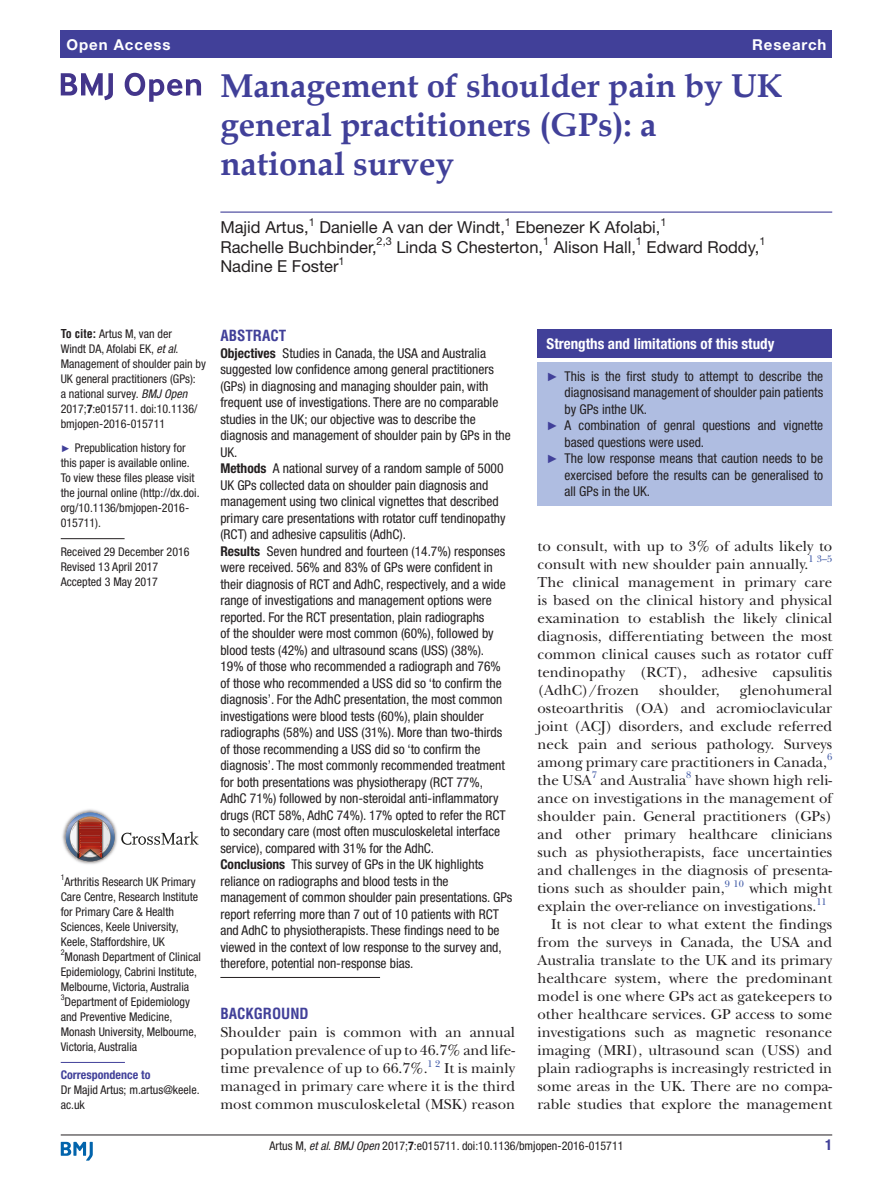
<style>
.page{position:relative;width:893px;height:1191px;background:#fff}
.page>*{position:absolute;margin:0;border:0;box-sizing:border-box;transform-origin:0 0}
.t1{font:700 33px/39px "Book Antiqua";color:#414099}
.t2{font:16.5px "Helvetica Neue LT Std";color:#231f20}
.t3{font:15px/18px "New Baskerville";color:#231f20;text-align:justify}
.t4{font:700 condensed 15px "Helvetica Neue LT Std";color:#fff}
.t5{font:700 15px "Helvetica Neue LT Std";letter-spacing:.065em;color:#fff}
.t6{font:700 condensed 15px "Helvetica LT Std";color:#414099}
.t7{font:700 condensed 15px "Helvetica";color:#414099}
.t8{font:700 condensed 15px "Helvetica Neue LT Std";color:#414099}
.t9{font:condensed 13.5px/16.5px "Helvetica Neue LT Std";color:#231f20}
.t10{font:condensed 12px/15px "Helvetica Neue LT Std";color:#231f20}
.t11{font:700 condensed 12px "Helvetica Neue LT Std";color:#414099}
.t12{font:10.95px "Helvetica Neue LT Std";color:#231f20}
.t13{font:9.9px "New Baskerville";color:#3853a3}
.t14{font:condensed 7.95px "Helvetica Neue LT Std";color:#231f20}
.s1{font-family:"Helvetica LT Std";font-weight:700}
.s2{font-style:italic}
.s3{font-weight:700}
.s4{font-family:"Arial";font-stretch:normal;font-size:9.75px;color:#414099}
.s5{font-family:"Arial";font-stretch:normal;font-size:12px;color:#414099}
</style>
<div class="page">
<hr style="left:61px;top:1134px;width:771px;height:1px;background:#231f20">
<svg style="left:61px;top:1141px;width:32px;height:19px"></svg>
<div style="left:61px;top:31px;width:771px;height:27px;background:#414099"></div>
<hr style="left:220px;top:977px;width:160px;height:1px;background:#231f20">
<hr style="left:220px;top:211px;width:612px;height:2px;background:#414099">
<hr style="left:61px;top:538px;width:64px;height:1px;background:#231f20">
<hr style="left:61px;top:1062px;width:64px;height:1px;background:#414099">
<svg style="left:61px;top:73px;width:52px;height:27px"></svg>
<svg style="left:125px;top:73px;width:76px;height:29px"></svg>
<img style="left:62px;top:809px;width:55px;height:55px">
<svg style="left:66px;top:812px;width:49px;height:49px;background:#a78588"></svg>
<svg style="left:121px;top:831px;width:78px;height:13px"></svg>
<div style="left:538px;top:329px;width:294px;height:29px;background:#414099"></div>
<div style="left:538px;top:362px;width:294px;height:143px;background:#afbde1"></div>
<p class="t5" style="left:66px;top:35px;width:106px">Open Access</p>
<p class="t5" style="left:752px;top:35px;width:76px">Research</p>
<h1 class="t1" style="left:220px;top:66px;width:563px">Management of shoulder pain by UK general practitioners (GPs): a national survey</h1>
<p class="t2" style="left:220px;top:218px;width:90px">Majid Artus,</p>
<p class="t12" style="left:309px;top:215px;width:8px">1</p>
<p class="t2" style="left:319px;top:218px;width:187px">Danielle A van der Windt,</p>
<p class="t12" style="left:505px;top:215px;width:8px">1</p>
<p class="t2" style="left:516px;top:218px;width:146px">Ebenezer K Afolabi,</p>
<p class="t12" style="left:660px;top:215px;width:8px">1</p>
<p class="t2" style="left:220px;top:237px;width:158px">Rachelle Buchbinder,</p>
<p class="t12" style="left:377px;top:235px;width:17px">2,3</p>
<p class="t2" style="left:396px;top:237px;width:148px">Linda S Chesterton,</p>
<p class="t12" style="left:543px;top:235px;width:8px">1</p>
<p class="t2" style="left:554px;top:237px;width:84px">Alison Hall,</p>
<p class="t12" style="left:636px;top:235px;width:8px">1</p>
<p class="t2" style="left:647px;top:237px;width:114px">Edward Roddy,</p>
<p class="t12" style="left:759px;top:235px;width:8px">1</p>
<p class="t2" style="left:220px;top:257px;width:120px">Nadine E Foster</p>
<p class="t12" style="left:339px;top:254px;width:8px">1</p>
<p class="t10" style="left:61px;top:326px;width:147px"><span class="s1">TO CITE:</span> Artus M, van der<br>Windt DA, Afolabi EK, <span class="s2">et al</span>.<br>Management of shoulder pain by<br>UK general practitioners (GPs):<br>a national survey. <span class="s2">BMJ Open<br></span>2017;<span class="s3">7</span>:e015711. doi:10.1136/ bmjopen-2016-015711</p>
<p class="t10" style="left:61px;top:440px;width:140px"><span class="s4">►</span> Prepublication history for this paper is available online.<br>To view these files please visit the journal online (http://dx.doi. org/10.1136/bmjopen-2016-<br>015711).</p>
<p class="t10" style="left:61px;top:544px;width:130px">Received 29 December 2016<br>Revised 13 April 2017<br>Accepted 3 May 2017</p>
<p class="t14" style="left:61px;top:873px;width:5px">1</p>
<p class="t10" style="left:61px;top:874px;width:139px;text-indent:4px">Arthritis Research UK Primary<br>Care Centre, Research Institute for Primary Care &amp; Health<br>Sciences, Keele University,<br>Keele, Staffordshire, UK</p>
<p class="t14" style="left:61px;top:948px;width:5px">2</p>
<p class="t10" style="left:61px;top:949px;width:142px;text-indent:4px">Monash Department of Clinical<br>Epidemiology, Cabrini Institute,<br>Melbourne, Victoria, Australia<br><sup>3</sup>Department of Epidemiology and Preventive Medicine,<br>Monash University, Melbourne,<br>Victoria, Australia</p>
<p class="t11" style="left:61px;top:1067px;width:91px">Correspondence to</p>
<p class="t10" style="left:61px;top:1082px;width:140px">Dr Majid Artus; m.artus@keele. ac.uk</p>
<p class="t7" style="left:220px;top:326px;width:67px">ABSTRACT</p>
<p class="t9" style="left:220px;top:345px;width:294px"><span class="s3">Objectives</span> Studies in Canada, the USA and Australia suggested low confidence among general practitioners (GPs) in diagnosing and managing shoulder pain, with frequent use of investigations. There are no comparable studies in the UK; our objective was to describe the diagnosis and management of shoulder pain by GPs in the UK.<br><span class="s3">Methods</span> A national survey of a random sample of 5000<br>UK GPs collected data on shoulder pain diagnosis and management using two clinical vignettes that described primary care presentations with rotator cuff tendinopathy (RCT) and adhesive capsulitis (AdhC).<br><span class="s3">Results</span> Seven hundred and fourteen (14.7%) responses were received. 56% and 83% of GPs were confident in their diagnosis of RCT and AdhC, respectively, and a wide range of investigations and management options were reported. For the RCT presentation, plain radiographs<br>of the shoulder were most common (60%), followed by blood tests (42%) and ultrasound scans (USS) (38%).<br>19% of those who recommended a radiograph and 76% of those who recommended a USS did so ‘to confirm the diagnosis’. For the AdhC presentation, the most common investigations were blood tests (60%), plain shoulder radiographs (58%) and USS (31%). More than two-thirds of those recommending a USS did so ‘to confirm the diagnosis’. The most commonly recommended treatment for both presentations was physiotherapy (RCT 77%, AdhC 71%) followed by non-steroidal anti-inflammatory drugs (RCT 58%, AdhC 74%). 17% opted to refer the RCT to secondary care (most often musculoskeletal interface service), compared with 31% for the AdhC.<br><span class="s3">Conclusions</span> This survey of GPs in the UK highlights reliance on radiographs and blood tests in the management of common shoulder pain presentations. GPs report referring more than 7 out of 10 patients with RCT and AdhC to physiotherapists. These findings need to be viewed in the context of low response to the survey and, therefore, potential non-response bias.</p>
<p class="t6" style="left:220px;top:1004px;width:90px">BACKGROUND</p>
<p class="t3" style="left:220px;top:1023px;width:296px">Shoulder pain is common with an annual population prevalence of up to 46.7% and life&shy;time prevalence of up to 66.7%.</p>
<p class="t13" style="left:428px;top:1057px;width:14px">1 2</p>
<p class="t3" style="left:220px;top:1059px;width:296px;text-indent:224px">It is mainly managed in primary care where it is the third most common musculoskeletal (MSK) reason</p>
<p class="t4" style="left:547px;top:335px;width:229px">Strengths and limitations of this study</p>
<p class="t9" style="left:547px;top:368px;width:278px"><span class="s5">►</span> This is the first study to attempt to describe the</p>
<p class="t9" style="left:565px;top:384px;width:260px">diagnosisand management of shoulder pain patients</p>
<p class="t9" style="left:565px;top:401px;width:84px">by GPs inthe UK.</p>
<p class="t9" style="left:547px;top:417px;width:278px"><span class="s5">►</span> A combination of genral questions and vignette</p>
<p class="t9" style="left:565px;top:434px;width:141px">based questions were used.</p>
<p class="t9" style="left:547px;top:450px;width:278px"><span class="s5">►</span> The low response means that caution needs to be</p>
<p class="t9" style="left:565px;top:467px;width:260px">exercised before the results can be generalised to</p>
<p class="t9" style="left:565px;top:483px;width:87px">all GPs in the UK.</p>
<p class="t3" style="left:538px;top:537px;width:296px">to consult, with up to 3% of adults likely to consult with new shoulder pain annually.</p>
<p class="t13" style="left:808px;top:553px;width:25px">1 3–5</p>
<p class="t3" style="left:538px;top:573px;width:296px">The clinical management in primary care is based on the clinical history and physical examination to establish the likely clinical diagnosis, differentiating between the most common clinical causes such as rotator cuff tendinopathy (RCT), adhesive capsulitis (AdhC)/frozen</p>
<p class="t3" style="left:538px;top:681px;width:296px;text-indent:202px">glenohumeral osteoarthritis (OA) and acromioclavicular joint (ACJ) disorders, and exclude referred neck pain and serious pathology. Surveys among primary care practitioners in Canada,</p>
<p class="t3" style="left:659px;top:681px;width:62px">shoulder,</p>
<p class="t13" style="left:827px;top:751px;width:7px">6</p>
<p class="t13" style="left:592px;top:769px;width:7px">7</p>
<p class="t3" style="left:600px;top:771px;width:87px">and Australia</p>
<p class="t13" style="left:686px;top:769px;width:7px">8</p>
<p class="t3" style="left:538px;top:771px;width:296px;text-indent:157px">have shown high reli&shy;ance on investigations in the management of shoulder pain. General practitioners (GPs) and other primary healthcare clinicians such as physiotherapists, face uncertainties and challenges in the diagnosis of presenta&shy;tions such as shoulder pain,<sup>9</sup> <sup>10</sup> which might explain the over-reliance on investigations.</p>
<p class="t3" style="left:538px;top:771px;width:56px">the USA</p>
<p class="t13" style="left:816px;top:895px;width:12px">11</p>
<p class="t3" style="left:538px;top:915px;width:296px;text-indent:14px">It is not clear to what extent the findings from the surveys in Canada, the USA and Australia translate to the UK and its primary healthcare system, where the predominant model is one where GPs act as gatekeepers to other healthcare services. GP access to some investigations such as magnetic resonance imaging (MRI), ultrasound scan (USS) and plain radiographs is increasingly restricted in some areas in the UK. There are no compa&shy;rable studies that explore the management</p>
<p class="t10" style="left:269px;top:1137px;width:356px">Artus M, <span class="s2">et al</span>. <span class="s2">BMJ Open</span> 2017;<span class="s3">7</span>:e015711. doi:10.1136/bmjopen-2016-015711</p>
<p class="t8" style="left:825px;top:1135px;width:9px">1</p>
</div>
